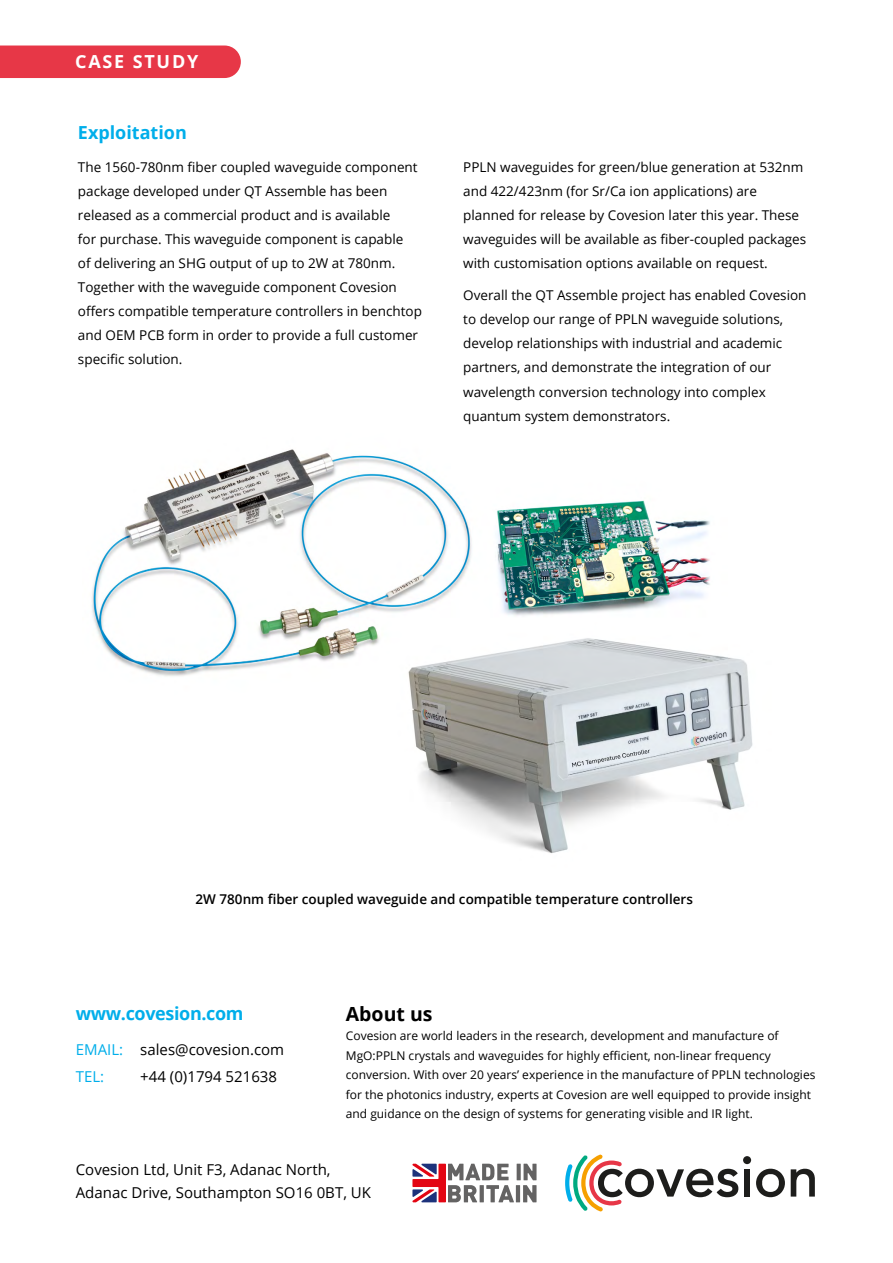
<style>
.page{position:relative;width:893px;height:1263px;background:#fff}
.page>*{position:absolute;margin:0;border:0;box-sizing:border-box;transform-origin:0 0}
.t1{font:700 19.5px "Open Sans";color:#000}
.t2{font:700 18px "Open Sans";letter-spacing:-.01em;color:#00aeea}
.t3{font:700 18px "Open Sans";letter-spacing:.1em;color:#fff}
.t4{font:15px/27px "Open Sans";color:#000}
.t5{font:13.5px/24px "Open Sans";color:#000}
.t6{font:600 13.5px "Open Sans";color:#000}
.t7{font:12px/19.5px "Open Sans";color:#000}
.s1{color:#00aeea}
</style>
<div class="page">
<div style="left:0;top:46px;width:241px;height:32px;background:#e73747"></div>
<img style="left:92px;top:449px;width:661px;height:404px">
<svg style="left:791px;top:1169px;width:24px;height:27px"></svg>
<svg style="left:565px;top:1154px;width:220px;height:57px"></svg>
<svg style="left:517px;top:1164px;width:4px;height:16px"></svg>
<svg style="left:412px;top:1164px;width:102px;height:38px"></svg>
<hr style="left:516px;top:1185px;width:4px;height:17px;background:#646363">
<svg style="left:523px;top:1164px;width:13px;height:38px"></svg>
<h2 class="t3" style="left:75px;top:49px;width:125px">CASE STUDY</h2>
<h2 class="t2" style="left:78px;top:120px;width:110px">Exploitation</h2>
<p class="t5" style="left:78px;top:155px;width:346px">The 1560-780nm fiber coupled waveguide component package developed under QT Assemble has been released as a commercial product and is available<br>for purchase. This waveguide component is capable<br>of delivering an SHG output of up to 2W at 780nm.<br>Together with the waveguide component Covesion offers compatible temperature controllers in benchtop and OEM PCB form in order to provide a full customer specific solution.</p>
<p class="t5" style="left:463px;top:155px;width:345px">PPLN waveguides for green/blue generation at 532nm and 422/423nm (for Sr/Ca ion applications) are planned for release by Covesion later this year. These waveguides will be available as fiber-coupled packages with customisation options available on request.</p>
<p class="t5" style="left:463px;top:283px;width:345px">Overall the QT Assemble project has enabled Covesion to develop our range of PPLN waveguide solutions, develop relationships with industrial and academic partners, and demonstrate the integration of our wavelength conversion technology into complex quantum system demonstrators.</p>
<p class="t6" style="left:196px;top:889px;width:499px">2W 780nm fiber coupled waveguide and compatible temperature controllers</p>
<h2 class="t2" style="left:76px;top:1000px;width:169px">www.covesion.com</h2>
<p class="t4" style="left:76px;top:1036px;width:210px"><span class="s1">EMAIL:</span> sales@covesion.com<br><span class="s1">TEL:</span></p>
<p class="t4" style="left:140px;top:1063px;width:138px">+44 (0)1794 521638</p>
<h1 class="t1" style="left:346px;top:1000px;width:88px">About us</h1>
<p class="t7" style="left:346px;top:1026px;width:471px">Covesion are world leaders in the research, development and manufacture of MgO:PPLN crystals and waveguides for highly efficient, non-linear frequency conversion. With over 20 years’ experience in the manufacture of PPLN technologies for the photonics industry, experts at Covesion are well equipped to provide insight and guidance on the design of systems for generating visible and IR light.</p>
<p class="t4" style="left:76px;top:1158px;width:297px;line-height:22.5px">Covesion Ltd, Unit F3, Adanac North,<br>Adanac Drive, Southampton SO16 0BT, UK</p>
</div>
